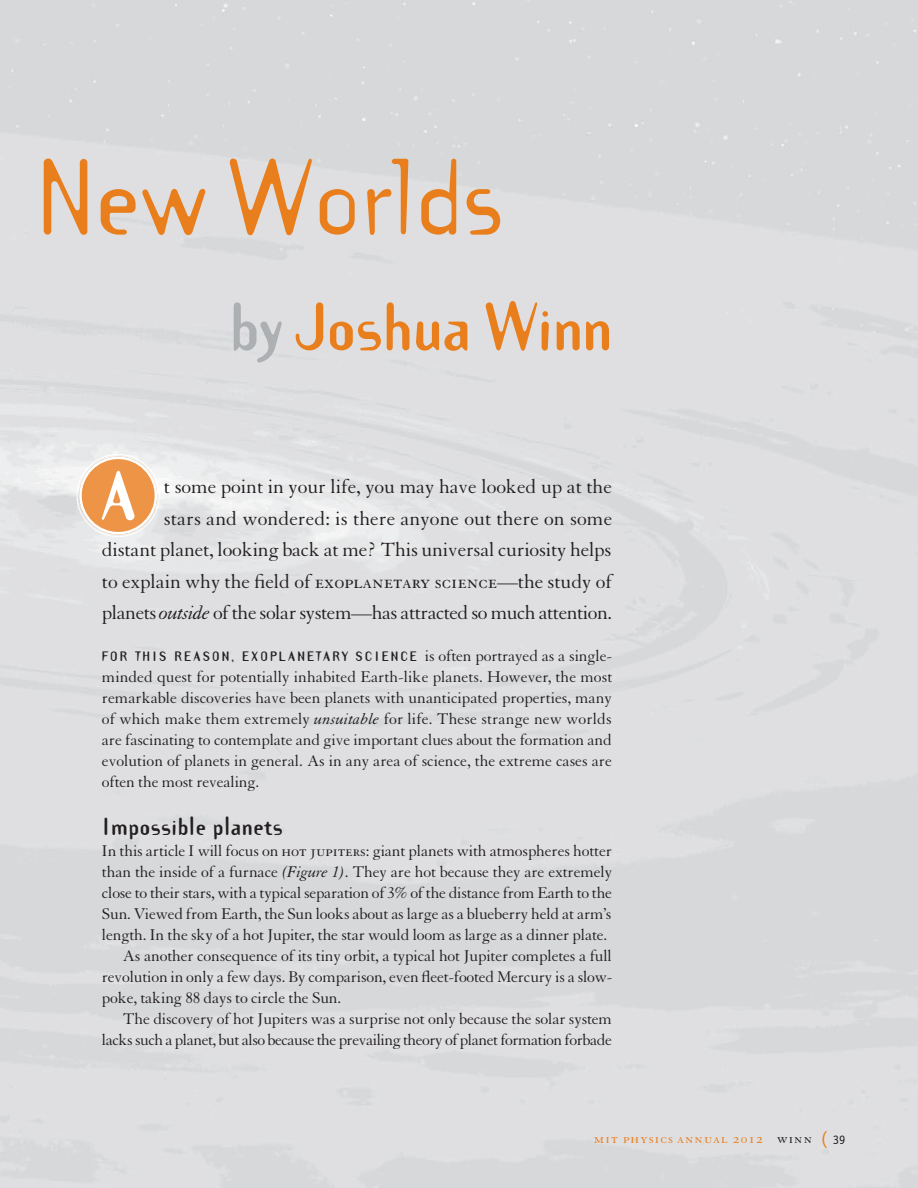
<style>
.page{position:relative;width:918px;height:1188px;background:#fff}
.page>*{position:absolute;margin:0;border:0;box-sizing:border-box;transform-origin:0 0}
.t1{font:94.8px "Template Gothic Reg";color:#e97e1d}
.t2{font:700 60px "Template Gothic";letter-spacing:-.01em;color:#e97e1d}
.t3{font:700 21.75px "Template Gothic";letter-spacing:.015em;color:#231f20}
.t4{font:21px/31.5px "Granjon";letter-spacing:-.01em;color:#231f20;text-align:right}
.t5{font:16.8px/21px "Granjon";letter-spacing:-.01em;color:#231f20;text-align:justify}
.t6{font:16.8px "Granjon";letter-spacing:-.03em;color:#231f20}
.t7{font:15px "Granjon SC";letter-spacing:.075em;color:#e97e1d}
.t8{font:700 12px "Template Gothic";letter-spacing:.15em;color:#231f20;scale:1.07 1}
.s1{color:#adb0b2}
.s2{font-family:"Granjon SC"}
.s3{font-style:italic}
.s4{font-family:"Template Gothic";font-weight:700;font-size:12px}
.s5{color:#231f20}
.s6{font-family:"Officina San ITC Book SC";font-size:18px}
.s7{font-family:"Officina San ITC Book SC";font-size:12.75px;color:#231f20}
</style>
<div class="page">
<div style="left:79px;top:457px;width:78px;height:77px;background:#ed9446;border-radius:50%"></div>
<div style="left:77px;top:454px;width:83px;height:83px;border:1px solid #fff;border-radius:50%"></div>
<div style="left:79px;top:457px;width:78px;height:77px;border:3px solid #fff;border-radius:50%"></div>
<svg style="left:102px;top:471px;width:33px;height:49px"></svg>
<h1 class="t1" style="left:37px;top:131px;width:468px">New Worlds</h1>
<h2 class="t2" style="left:230px;top:285px;width:384px"><span class="s1">BY</span> JOSHUA WINN</h2>
<p class="t4" style="left:102px;top:472px;width:512px">t some point in your life, you may have looked up at the<br>stars and wondered: is there anyone out there on some<br>distant planet, looking back at me? This universal curiosity helps to explain why the field of <span class="s2">exoplanetary science</span>—the study of planets <span class="s3">outside</span> of the solar system—has attracted so much attention.</p>
<p class="t8" style="left:102px;top:648px;width:224px">FOR THI S REASON, EXOPLANETARY</p>
<p class="t5" style="left:102px;top:646px;width:512px;text-indent:254px"><span class="s4">S C I E N C E</span> is often portrayed as a single&shy;minded quest for potentially inhabited Earth-like planets. However, the most remarkable discoveries have been planets with unanticipated properties, many of which make them extremely <span class="s3">unsuitable</span> for life. These strange new worlds are fascinating to contemplate and give important clues about the formation and evolution of planets in general. As in any area of science, the extreme cases are often the most revealing.</p>
<p class="t3" style="left:102px;top:812px;width:183px">IMPOSSIBLE PLANETS</p>
<p class="t5" style="left:102px;top:841px;width:511px">In this article I will focus on <span class="s2">hot jupiters</span>: giant planets with atmospheres hotter</p>
<p class="t5" style="left:102px;top:862px;width:512px">than the inside of a furnace <span class="s3">(Figure 1)</span>. They are hot because they are extremely</p>
<p class="t5" style="left:102px;top:883px;width:512px">close to their stars, with a typical separation of 3% of the distance from Earth to the</p>
<p class="t5" style="left:102px;top:904px;width:511px">Sun. Viewed from Earth, the Sun looks about as large as a blueberry held at arm’s</p>
<p class="t5" style="left:102px;top:925px;width:507px">length. In the sky of a hot Jupiter, the star would loom as large as a dinner plate.</p>
<p class="t5" style="left:123px;top:946px;width:491px">As another consequence of its tiny orbit, a typical hot Jupiter completes a full</p>
<p class="t5" style="left:102px;top:967px;width:512px">revolution in only a few days. By comparison, even fleet-footed Mercury is a slow-</p>
<p class="t5" style="left:102px;top:988px;width:241px">poke, taking 88 days to circle the Sun.</p>
<p class="t5" style="left:123px;top:1009px;width:491px">The discovery of hot Jupiters was a surprise not only because the solar system</p>
<p class="t6" style="left:102px;top:1031px;width:512px">lacks such a planet, but also because the prevailing theory of planet formation forbade</p>
<p class="t7" style="left:594px;top:1130px;width:253px">mit physics annual 2012 <span class="s5">winn</span> <span class="s6">(</span> <span class="s7">39</span></p>
</div>
